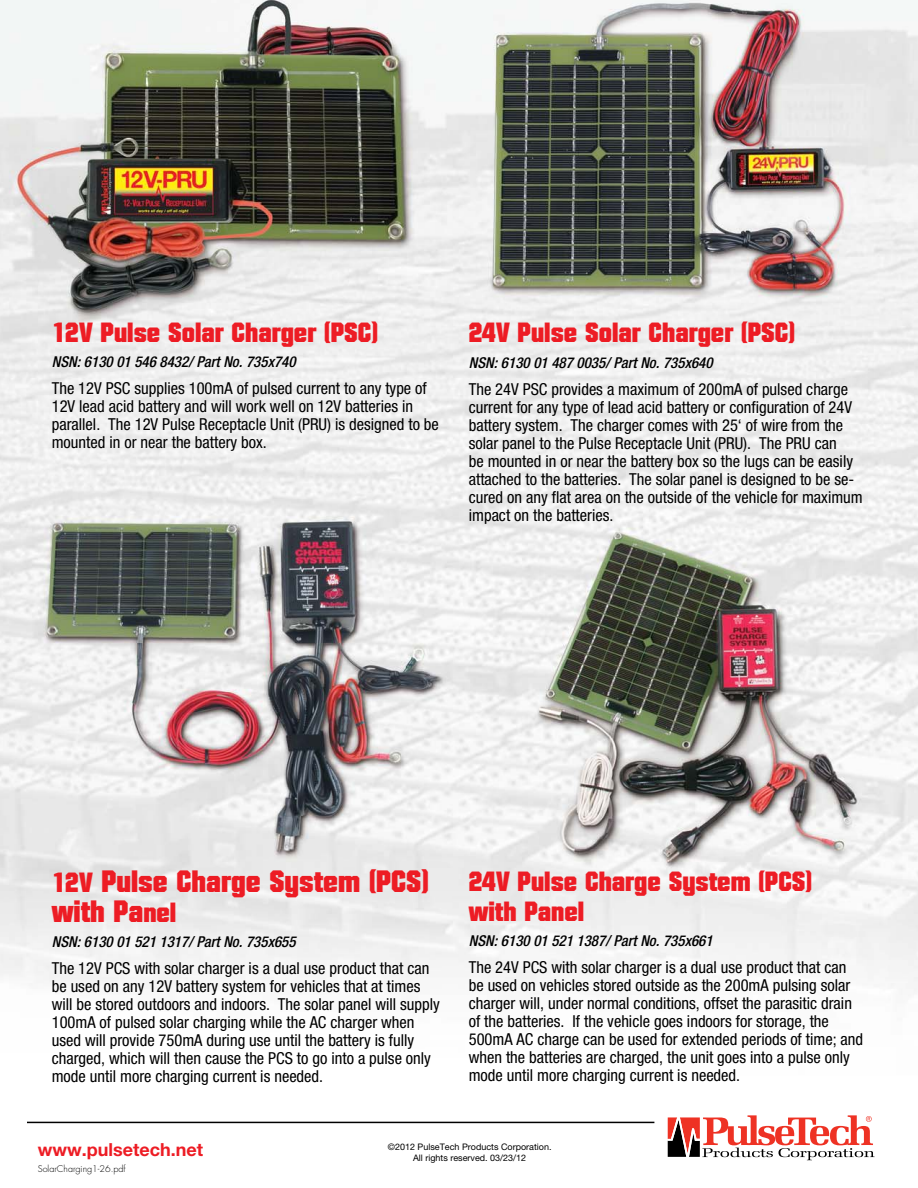
<style>
.page{position:relative;width:918px;height:1188px;background:#fff}
.page>*{position:absolute;margin:0;border:0;box-sizing:border-box;transform-origin:0 0}
.t1{font:30px/30px "Autumn";color:#ed1c24}
.t2{font:27px/30px "Autumn";color:#ed1c24}
.t3{font:700 18px "Helvetica Neue";color:#ed1c24}
.t4{font:condensed 16.5px/18px "Helvetica Neue";color:#000}
.t5{font:italic 500 condensed 15px "Helvetica Neue";color:#000}
.t6{font:9px/10.5px "Helvetica Neue";color:#000;text-align:center}
.t7{font:300 9px "Futura";color:#000}
.s1{font-size:27px}
</style>
<div class="page">
<img style="left:0;top:0;width:918px;height:1161px">
<svg style="left:668px;top:1115px;width:207px;height:45px"></svg>
<hr style="left:27px;top:1122px;width:627px;height:1px;background:#000">
<h2 class="t2" style="left:52px;top:318px;width:328px">12V Pulse Solar Charger (PSC)</h2>
<p class="t5" style="left:52px;top:357px;width:245px">NSN: 6130 01 546 8432/ Part No. 735x740</p>
<p class="t4" style="left:52px;top:381px;width:389px">The 12V PSC supplies 100mA of pulsed current to any type of 12V lead acid battery and will work well on 12V batteries in parallel. The 12V Pulse Receptacle Unit (PRU) is designed to be mounted in or near the battery box.</p>
<h2 class="t2" style="left:469px;top:318px;width:328px">24V Pulse Solar Charger (PSC)</h2>
<p class="t5" style="left:469px;top:357px;width:245px">NSN: 6130 01 487 0035/ Part No. 735x640</p>
<p class="t4" style="left:469px;top:382px;width:396px">The 24V PSC provides a maximum of 200mA of pulsed charge current for any type of lead acid battery or configuration of 24V battery system. The charger comes with 25‘ of wire from the solar panel to the Pulse Receptacle Unit (PRU). The PRU can<br>be mounted in or near the battery box so the lugs can be easily attached to the batteries. The solar panel is designed to be se&shy;cured on any flat area on the outside of the vehicle for maximum impact on the batteries.</p>
<h1 class="t1" style="left:52px;top:866px;width:379px"><span class="s1">12V</span> Pulse Charge System (PCS) with Pa<span class="s1">nel</span></h1>
<p class="t5" style="left:52px;top:937px;width:245px">NSN: 6130 01 521 1317/ Part No. 735x655</p>
<p class="t4" style="left:52px;top:961px;width:390px">The 12V PCS with solar charger is a dual use product that can be used on any 12V battery system for vehicles that at times will be stored outdoors and indoors. The solar panel will supply 100mA of pulsed solar charging while the AC charger when used will provide 750mA during use until the battery is fully charged, which will then cause the PCS to go into a pulse only mode until more charging current is needed.</p>
<h2 class="t2" style="left:469px;top:867px;width:345px">24V Pulse Charge System (PCS) with Panel</h2>
<p class="t5" style="left:469px;top:936px;width:245px">NSN: 6130 01 521 1387/ Part No. 735x661</p>
<p class="t4" style="left:469px;top:960px;width:396px">The 24V PCS with solar charger is a dual use product that can be used on vehicles stored outside as the 200mA pulsing solar charger will, under normal conditions, offset the parasitic drain of the batteries. If the vehicle goes indoors for storage, the 500mA AC charge can be used for extended periods of time; and when the batteries are charged, the unit goes into a pulse only mode until more charging current is needed.</p>
<p class="t3" style="left:38px;top:1143px;width:167px">www.pulsetech.net</p>
<p class="t7" style="left:38px;top:1164px;width:89px">SolarCharging1-26.pdf</p>
<p class="t6" style="left:388px;top:1143px;width:165px">©2012 PulseTech Products Corporation.<br>All rights reserved. 03/23/12</p>
</div>
